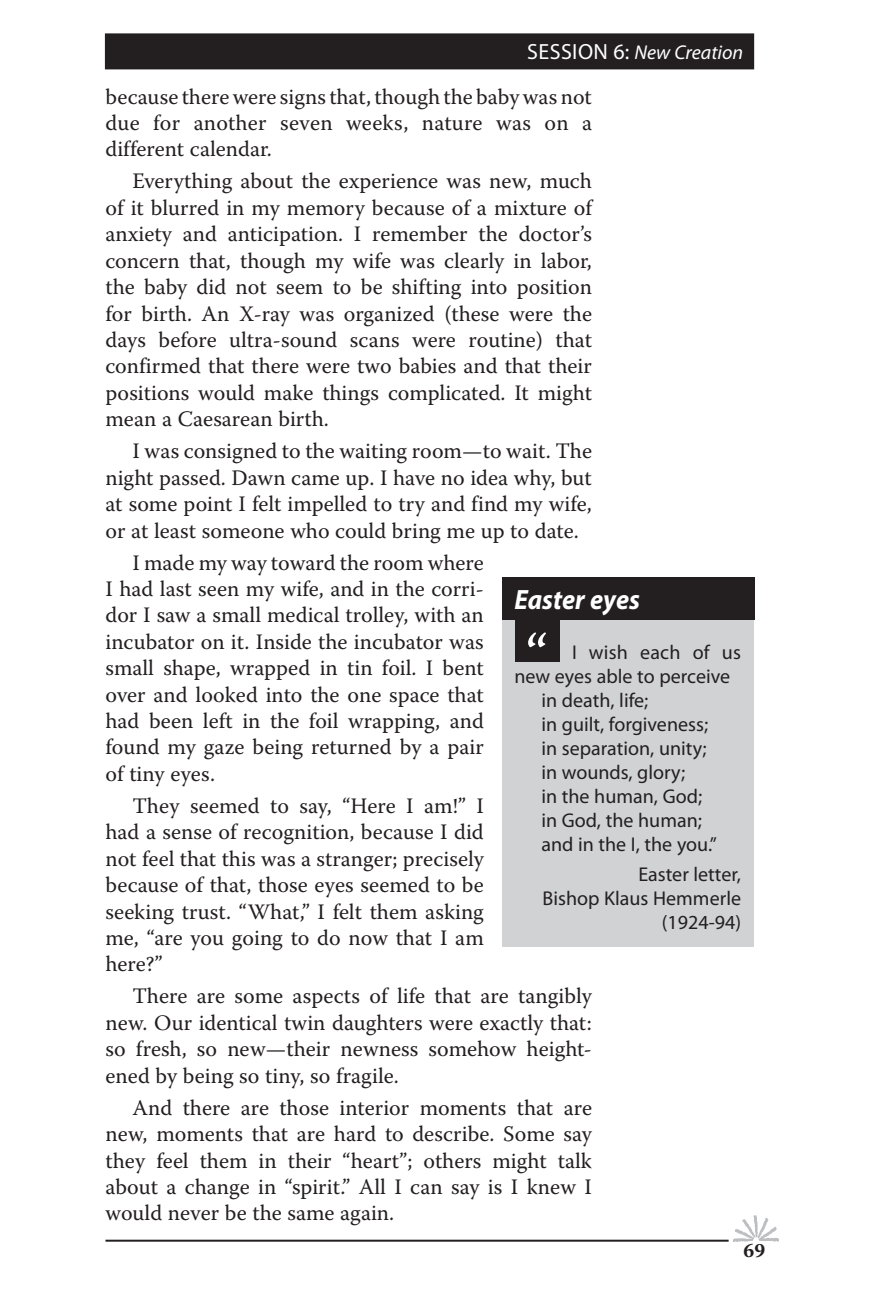
<style>
.page{position:relative;width:871px;height:1298px;background:#fff}
.page>*{position:absolute;margin:0;border:0;box-sizing:border-box;transform-origin:0 0}
.t1{font:60px "Warnock Pro";color:#fff}
.t2{font:italic 700 28px "Myriad Pro";color:#fff;scale:.93 1}
.t3{font:22px/26.4px "Warnock Pro";color:#231f20;text-align:justify}
.t4{font:20px/24px "Myriad Pro";color:#231f20;text-align:right}
.t5{font:italic 20px "Myriad Pro";color:#fff}
.t6{font:700 20px "Warnock Pro";color:#231f20}
.s1{font-style:normal;font-size:22px}
</style>
<div class="page">
<hr style="left:105px;top:1239px;width:623px;height:2px;background:#231f20">
<img style="left:733px;top:1215px;width:45px;height:25px">
<div style="left:106px;top:34px;width:646px;height:34px;background:#231f20"></div>
<div style="left:105px;top:33px;width:648px;height:36px;border:2px solid #231f20"></div>
<div style="left:501px;top:617px;width:252px;height:329px;background:#d1d2d4"></div>
<div style="left:501px;top:577px;width:252px;height:42px;background:#231f20"></div>
<div style="left:514px;top:617px;width:45px;height:45px;background:#231f20"></div>
<p class="t5" style="left:527px;top:40px;width:217px"><span class="s1">SESSION 6:</span> New Creation</p>
<p class="t3" style="left:105px;top:83px;width:488px">because there were signs that, though the baby was not due for another seven weeks, nature was on a different calendar.</p>
<p class="t3" style="left:105px;top:168px;width:488px;text-indent:27px">Everything about the experience was new, much of it blurred in my memory because of a mixture of anxiety and anticipation. I remember the doctor’s concern that, though my wife was clearly in labor, the baby did not seem to be shifting into position for birth. An X-ray was organized (these were the days before ultra-sound scans were routine) that confirmed that there were two babies and that their positions would make things complicated. It might mean a Caesarean birth.</p>
<p class="t3" style="left:105px;top:437px;width:488px;text-indent:27px">I was consigned to the waiting room—to wait. The night passed. Dawn came up. I have no idea why, but at some point I felt impelled to try and find my wife, or at least someone who could bring me up to date.</p>
<p class="t3" style="left:105px;top:548px;width:380px;text-indent:27px">I made my way toward the room where I had last seen my wife, and in the corri&shy;dor I saw a small medical trolley, with an incubator on it. Inside the incubator was small shape, wrapped in tin foil. I bent over and looked into the one space that had been left in the foil wrapping, and found my gaze being returned by a pair of tiny eyes.</p>
<p class="t3" style="left:105px;top:792px;width:380px;text-indent:27px">They seemed to say, “Here I am!” I had a sense of recognition, because I did not feel that this was a stranger; precisely because of that, those eyes seemed to be seeking trust. “What,” I felt them asking me, “are you going to do now that I am here?”</p>
<p class="t3" style="left:105px;top:982px;width:488px;text-indent:27px">There are some aspects of life that are tangibly new. Our identical twin daughters were exactly that: so fresh, so new—their newness somehow height&shy;ened by being so tiny, so fragile.</p>
<p class="t3" style="left:105px;top:1093px;width:488px;text-indent:27px">And there are those interior moments that are new, moments that are hard to describe. Some say they feel them in their “heart”; others might talk about a change in “spirit.” All I can say is I knew I would never be the same again.</p>
<p class="t2" style="left:514px;top:581px;width:137px">Easter eyes</p>
<h1 class="t1" style="left:525px;top:619px;width:24px">“</h1>
<p class="t4" style="left:571px;top:640px;width:170px">I wish each of us</p>
<p class="t4" style="left:514px;top:664px;width:217px">new eyes able to perceive</p>
<p class="t4" style="left:541px;top:688px;width:108px">in death, life;</p>
<p class="t4" style="left:541px;top:712px;width:168px">in guilt, forgiveness;</p>
<p class="t4" style="left:541px;top:736px;width:167px">in separation, unity;</p>
<p class="t4" style="left:541px;top:760px;width:145px">in wounds, glory;</p>
<p class="t4" style="left:541px;top:784px;width:162px">in the human, God;</p>
<p class="t4" style="left:541px;top:808px;width:162px">in God, the human;</p>
<p class="t4" style="left:541px;top:832px;width:177px">and in the I, the you.”</p>
<p class="t4" style="left:542px;top:861px;width:200px">Easter letter,<br>Bishop Klaus Hemmerle (1924-94)</p>
<p class="t6" style="left:743px;top:1238px;width:23px">69</p>
</div>
